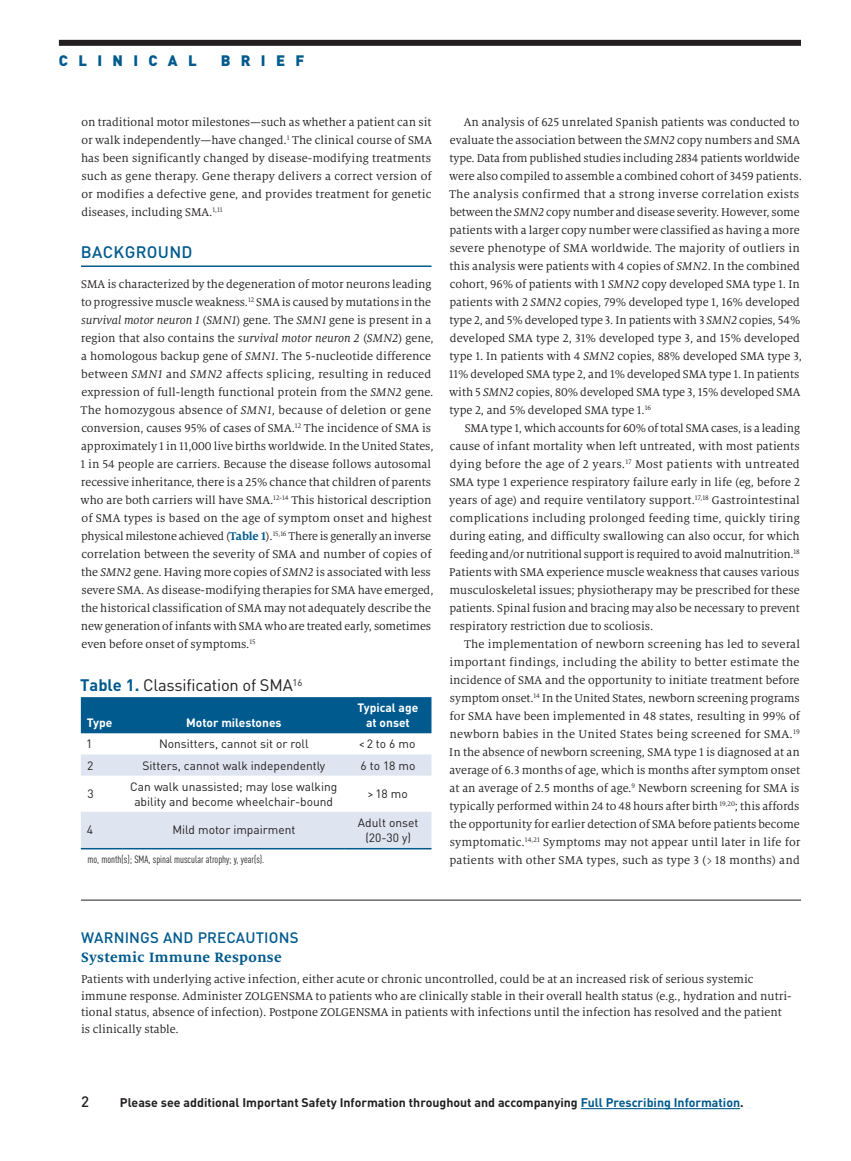
<style>
.page{position:relative;width:851px;height:1161px;background:#fff}
.page>*{position:absolute;margin:0;border:0;box-sizing:border-box;transform-origin:0 0}
.t1{font:16.5px "DINOT";letter-spacing:-.015em;color:#231f20}
.t2{font:500 16.5px "DINOT";letter-spacing:.02em;color:#005a8e}
.t3{font:500 15px "DINOT";letter-spacing:.01em;color:#005a8e}
.t4{font:700 15px "Milo Serif OT";letter-spacing:.02em;color:#005a8e}
.t5{font:900 15px "DINOT";letter-spacing:.69em;color:#005a8e}
.t6{font:500 15px "DINOT";color:#231f20}
.t7{font:12.3px/18px "Milo Serif OT";color:#231f20}
.t8{font:700 12.3px "DINOT";color:#231f20}
.t9{font:12px/15px "DINOT";color:#231f20;text-align:center}
.t10{font:700 12px/15px "DINOT";color:#fff;text-align:center}
.t11{font:condensed 10.5px "DINOT";color:#231f20}
.s1{font-style:italic}
.s2{font-weight:700;color:#005a8e}
.s3{color:#005a8e}
</style>
<div class="page">
<div style="left:59px;top:40px;width:742px;height:6px;background:#231f20"></div>
<hr style="left:81px;top:900px;width:720px;height:1px;background:#231f20">
<hr style="left:81px;top:266px;width:350px;height:1px;background:#005a8e">
<div style="left:81px;top:697px;width:350px;height:36px;background:#005a8e"></div>
<svg style="left:81px;top:754px;width:350px;height:94px"></svg>
<hr style="left:81px;top:848px;width:42px;height:1px;background:#005a8e">
<hr style="left:123px;top:848px;width:222px;height:1px;background:#005a8e">
<hr style="left:345px;top:848px;width:86px;height:1px;background:#005a8e">
<hr style="left:580px;top:1108px;width:160px;height:1px;background:#005a8e">
<p class="t5" style="left:59px;top:50px;width:139px">CLINICAL</p>
<p class="t5" style="left:221px;top:50px;width:85px">BRIEF</p>
<p class="t7" style="left:81px;top:113px;width:352px;text-align:justify">on traditional motor milestones—such as whether a patient can sit or walk independently—have changed.<sup>1</sup> The clinical course of SMA has been significantly changed by disease-modifying treatments such as gene therapy. Gene therapy delivers a correct version of or modifies a defective gene, and provides treatment for genetic diseases, including SMA.<sup>1,11</sup></p>
<h1 class="t2" style="left:81px;top:242px;width:113px">BACKGROUND</h1>
<p class="t7" style="left:80px;top:275px;width:354px">SMA is characterized by the degeneration of motor neurons leading to progressive muscle weakness.<sup>12</sup> SMA is caused by mutations in the <span class="s1">survival motor neuron 1</span> (<span class="s1">SMN1</span>) gene. The <span class="s1">SMN1</span> gene is present in a region that also contains the <span class="s1">survival motor neuron 2</span> (<span class="s1">SMN2</span>) gene, a homologous backup gene of <span class="s1">SMN1</span>. The 5-nucleotide difference between <span class="s1">SMN1</span> and <span class="s1">SMN2</span> affects splicing, resulting in reduced expression of full-length functional protein from the <span class="s1">SMN2</span> gene.<br>The homozygous absence of <span class="s1">SMN1</span>, because of deletion or gene conversion, causes 95% of cases of SMA.<sup>12</sup> The incidence of SMA is approximately 1 in 11,000 live births worldwide. In the United States, 1 in 54 people are carriers. Because the disease follows autosomal recessive inheritance, there is a 25% chance that children of parents who are both carriers will have SMA.<sup>12-14</sup> This historical description of SMA types is based on the age of symptom onset and highest physical milestone achieved (<span class="s2">Table 1</span>).<sup>15,16</sup> There is generally an inverse correlation between the severity of SMA and number of copies of the <span class="s1">SMN2</span> gene. Having more copies of <span class="s1">SMN2</span> is associated with less severe SMA. As disease-modifying therapies for SMA have emerged, the historical classification of SMA may not adequately describe the new generation of infants with SMA who are treated early, sometimes even before onset of symptoms.<sup>15</sup></p>
<h1 class="t1" style="left:80px;top:675px;width:224px"><span class="s2">Table 1.</span> Classification of SMA<sup>16</sup></h1>
<p class="t10" style="left:87px;top:715px;width:27px">Type</p>
<p class="t10" style="left:186px;top:715px;width:97px">Motor milestones</p>
<p class="t10" style="left:357px;top:700px;width:62px">Typical age at onset</p>
<p class="t9" style="left:86px;top:736px;width:8px">1</p>
<p class="t9" style="left:159px;top:736px;width:151px">Nonsitters, cannot sit or roll</p>
<p class="t9" style="left:359px;top:736px;width:58px">&lt;2 to 6 mo</p>
<p class="t9" style="left:87px;top:758px;width:8px">2</p>
<p class="t9" style="left:142px;top:758px;width:184px">Sitters, cannot walk independently</p>
<p class="t9" style="left:360px;top:758px;width:56px">6 to 18 mo</p>
<p class="t9" style="left:87px;top:786px;width:8px">3</p>
<p class="t9" style="left:130px;top:779px;width:208px">Can walk unassisted; may lose walking ability and become wheelchair-bound</p>
<p class="t9" style="left:367px;top:786px;width:42px">&gt;18 mo</p>
<p class="t9" style="left:87px;top:822px;width:8px">4</p>
<p class="t9" style="left:172px;top:822px;width:125px">Mild motor impairment</p>
<p class="t9" style="left:358px;top:815px;width:62px">Adult onset (20-30 y)</p>
<p class="t11" style="left:88px;top:853px;width:178px">mo, month(s); SMA, spinal muscular atrophy; y, year(s).</p>
<p class="t7" style="left:449px;top:113px;width:354px;text-indent:15px">An analysis of 625 unrelated Spanish patients was conducted to evaluate the association between the <span class="s1">SMN2</span> copy numbers and SMA type. Data from published studies including 2834 patients worldwide were also compiled to assemble a combined cohort of 3459 patients.<br>The analysis confirmed that a strong inverse correlation exists between the <span class="s1">SMN2</span> copy number and disease severity. However, some patients with a larger copy number were classified as having a more severe phenotype of SMA worldwide. The majority of outliers in this analysis were patients with 4 copies of <span class="s1">SMN2</span>. In the combined cohort, 96% of patients with 1 <span class="s1">SMN2</span> copy developed SMA type 1. In patients with 2 <span class="s1">SMN2</span> copies, 79% developed type 1, 16% developed type 2, and 5% developed type 3. In patients with 3 <span class="s1">SMN2</span> copies, 54% developed SMA type 2, 31% developed type 3, and 15% developed type 1. In patients with 4 <span class="s1">SMN2</span> copies, 88% developed SMA type 3, 11% developed SMA type 2, and 1% developed SMA type 1. In patients with 5 <span class="s1">SMN2</span> copies, 80% developed SMA type 3, 15% developed SMA type 2, and 5% developed SMA type 1.<sup>16</sup></p>
<p class="t7" style="left:449px;top:419px;width:352px;text-align:justify;text-indent:16px">SMA type 1, which accounts for 60% of total SMA cases, is a leading cause of infant mortality when left untreated, with most patients dying before the age of 2 years.<sup>17</sup> Most patients with untreated SMA type 1 experience respiratory failure early in life (eg, before 2 years of age) and require ventilatory support.<sup>17,18</sup> Gastrointestinal complications including prolonged feeding time, quickly tiring during eating, and difficulty swallowing can also occur, for which feeding and/or nutritional support is required to avoid malnutrition.<sup>18<br></sup>Patients with SMA experience muscle weakness that causes various musculoskeletal issues; physiotherapy may be prescribed for these patients. Spinal fusion and bracing may also be necessary to prevent respiratory restriction due to scoliosis.</p>
<p class="t7" style="left:449px;top:635px;width:352px;text-align:justify;text-indent:15px">The implementation of newborn screening has led to several important findings, including the ability to better estimate the incidence of SMA and the opportunity to initiate treatment before symptom onset.<sup>14</sup> In the United States, newborn screening programs for SMA have been implemented in 48 states, resulting in 99% of newborn babies in the United States being screened for SMA.<sup>19<br></sup>In the absence of newborn screening, SMA type 1 is diagnosed at an average of 6.3 months of age, which is months after symptom onset at an average of 2.5 months of age.<sup>9</sup> Newborn screening for SMA is typically performed within 24 to 48 hours after birth <sup>19,20</sup>; this affords the opportunity for earlier detection of SMA before patients become symptomatic.<sup>14,21</sup> Symptoms may not appear until later in life for patients with other SMA types, such as type 3 (&gt; 18 months) and</p>
<p class="t3" style="left:81px;top:928px;width:219px">WARNINGS AND PRECAUTIONS</p>
<p class="t4" style="left:81px;top:950px;width:202px">Systemic Immune Response</p>
<p class="t7" style="left:81px;top:972px;width:712px;line-height:16.5px">Patients with underlying active infection, either acute or chronic uncontrolled, could be at an increased risk of serious systemic immune response. Administer ZOLGENSMA to patients who are clinically stable in their overall health status (e.g., hydration and nutri&shy;tional status, absence of infection). Postpone ZOLGENSMA in patients with infections until the infection has resolved and the patient is clinically stable.</p>
<p class="t6" style="left:81px;top:1092px;width:9px">2</p>
<p class="t8" style="left:120px;top:1095px;width:625px">Please see additional Important Safety Information throughout and accompanying <span class="s3">Full Prescribing Information</span>.</p>
</div>
